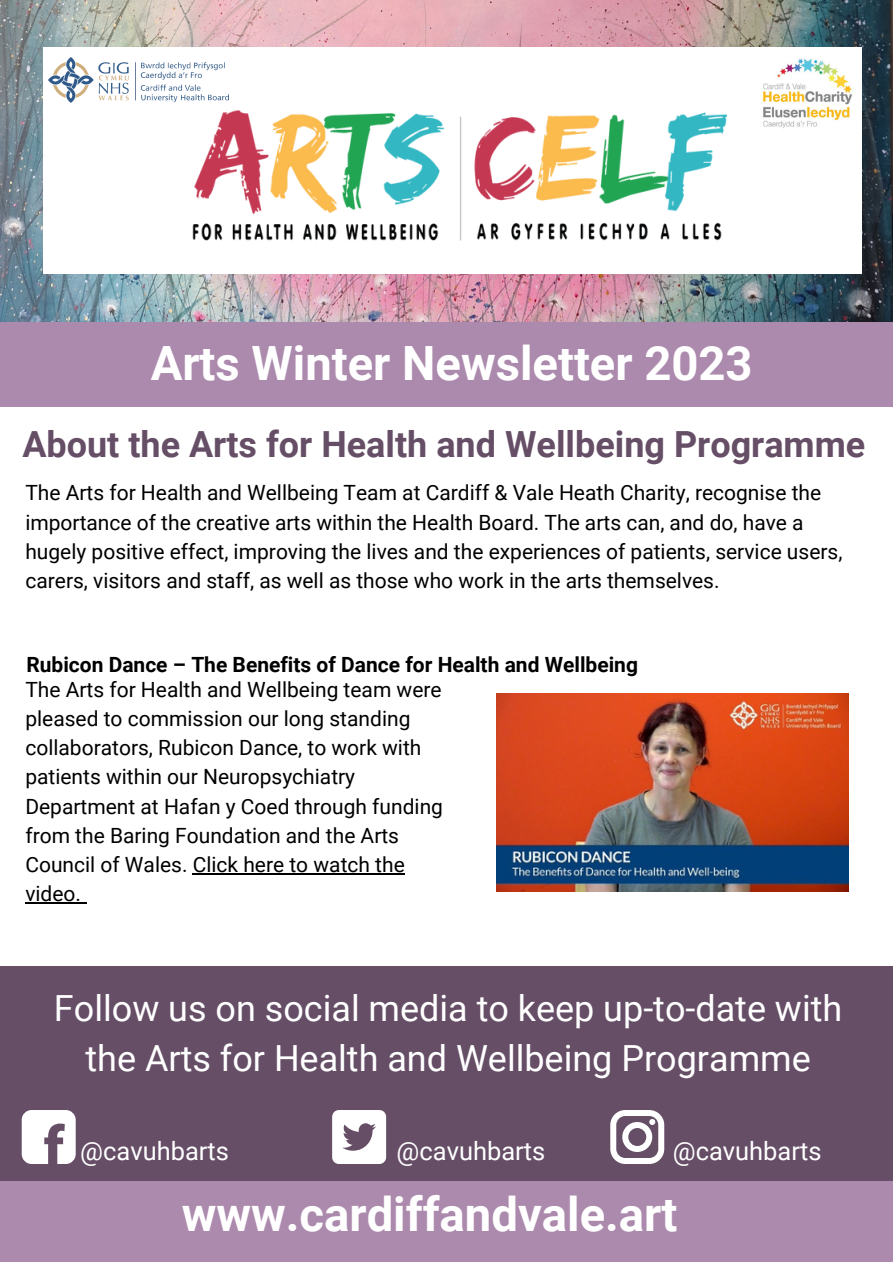
<style>
.page{position:relative;width:893px;height:1264px;background:#fff}
.page>*{position:absolute;margin:0;border:0;box-sizing:border-box;transform-origin:0 0}
.t1{font:700 47.25px "Roboto";color:#fff}
.t2{font:36px/49.7px "Roboto";color:#fff;text-align:center}
.t3{font:700 36px "Roboto";color:#654e66}
.t4{font:25.5px "Roboto";color:#fff}
.t5{font:21px/29.2px "Roboto";color:#000}
.t6{font:700 21px "Roboto";color:#000}
</style>
<div class="page">
<img style="left:0;top:0;width:892px;height:322px">
<div style="left:43px;top:47px;width:818px;height:226px;background:#fff"></div>
<img style="left:762px;top:58px;width:91px;height:70px">
<div style="left:0;top:322px;width:892px;height:85px;background:#ac8aad"></div>
<div style="left:0;top:1176px;width:892px;height:85px;background:#ac8aad"></div>
<div style="left:0;top:967px;width:892px;height:213px;background:#654e66"></div>
<svg style="left:22px;top:1110px;width:54px;height:53px"></svg>
<svg style="left:332px;top:1110px;width:54px;height:53px"></svg>
<svg style="left:610px;top:1110px;width:54px;height:53px"></svg>
<img style="left:49px;top:57px;width:176px;height:45px">
<img style="left:496px;top:693px;width:352px;height:198px">
<img style="left:192px;top:94px;width:534px;height:147px">
<hr style="left:193px;top:873px;width:212px;height:1px;background:#000">
<hr style="left:25px;top:902px;width:56px;height:1px;background:#000">
<h1 class="t1" style="left:151px;top:336px;width:603px">Arts Winter Newsletter 2023</h1>
<h2 class="t3" style="left:22px;top:423px;width:844px">About the Arts for Health and Wellbeing Programme</h2>
<p class="t5" style="left:25px;top:478px;width:818px">The Arts for Health and Wellbeing Team at Cardiff &amp; Vale Heath Charity, recognise the importance of the creative arts within the Health Board. The arts can, and do, have a hugely positive effect, improving the lives and the experiences of patients, service users, carers, visitors and staff, as well as those who work in the arts themselves.</p>
<p class="t6" style="left:26px;top:652px;width:613px">Rubicon Dance – The Benefits of Dance for Health and Wellbeing</p>
<p class="t5" style="left:25px;top:675px;width:419px">The Arts for Health and Wellbeing team were pleased to commission our long standing collaborators, Rubicon Dance, to work with patients within our Neuropsychiatry Department at Hafan y Coed through funding from the Baring Foundation and the Arts Council of Wales. Click here to watch the video.</p>
<h2 class="t2" style="left:54px;top:983px;width:789px">Follow us on social media to keep up-to-date with the Arts for Health and Wellbeing Programme</h2>
<p class="t4" style="left:80px;top:1136px;width:150px">@cavuhbarts</p>
<p class="t4" style="left:396px;top:1136px;width:150px">@cavuhbarts</p>
<p class="t4" style="left:672px;top:1136px;width:150px">@cavuhbarts</p>
<h1 class="t1" style="left:182px;top:1186px;width:497px">www.cardiffandvale.art</h1>
</div>
